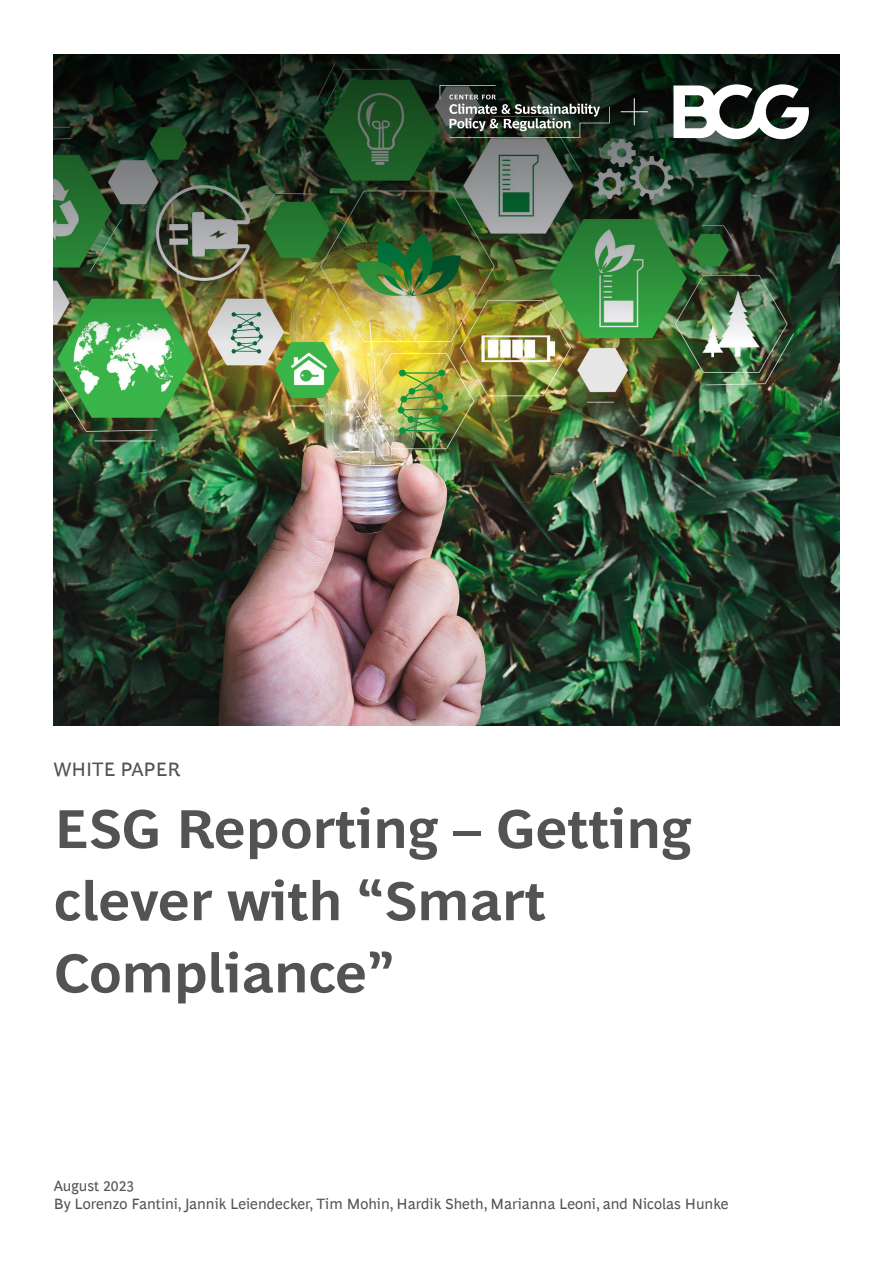
<style>
.page{position:relative;width:893px;height:1263px;background:#fff}
.page>*{position:absolute;margin:0;border:0;box-sizing:border-box;transform-origin:0 0}
.t1{font:700 55.5px/72.2px "Henderson BCG Sans";color:#535353}
.t2{font:19.5px "Henderson BCG Sans";color:#535353}
.t3{font:15px/18px "Henderson BCG Sans";color:#535353}
</style>
<div class="page">
<img style="left:54px;top:342px;width:785px;height:383px">
<img style="left:54px;top:54px;width:785px;height:286px">
<svg style="left:621px;top:98px;width:27px;height:27px"></svg>
<svg style="left:673px;top:84px;width:136px;height:55px"></svg>
<svg style="left:440px;top:85px;width:170px;height:53px;background:#434b45"></svg>
<h2 class="t2" style="left:54px;top:755px;width:128px">WHITE PAPER</h2>
<h1 class="t1" style="left:54px;top:788px;width:639px">ESG Reporting – Getting clever with “Smart<br>Compliance”</h1>
<p class="t3" style="left:54px;top:1175px;width:676px">August 2023<br>By Lorenzo Fantini, Jannik Leiendecker, Tim Mohin, Hardik Sheth, Marianna Leoni, and Nicolas Hunke</p>
</div>
